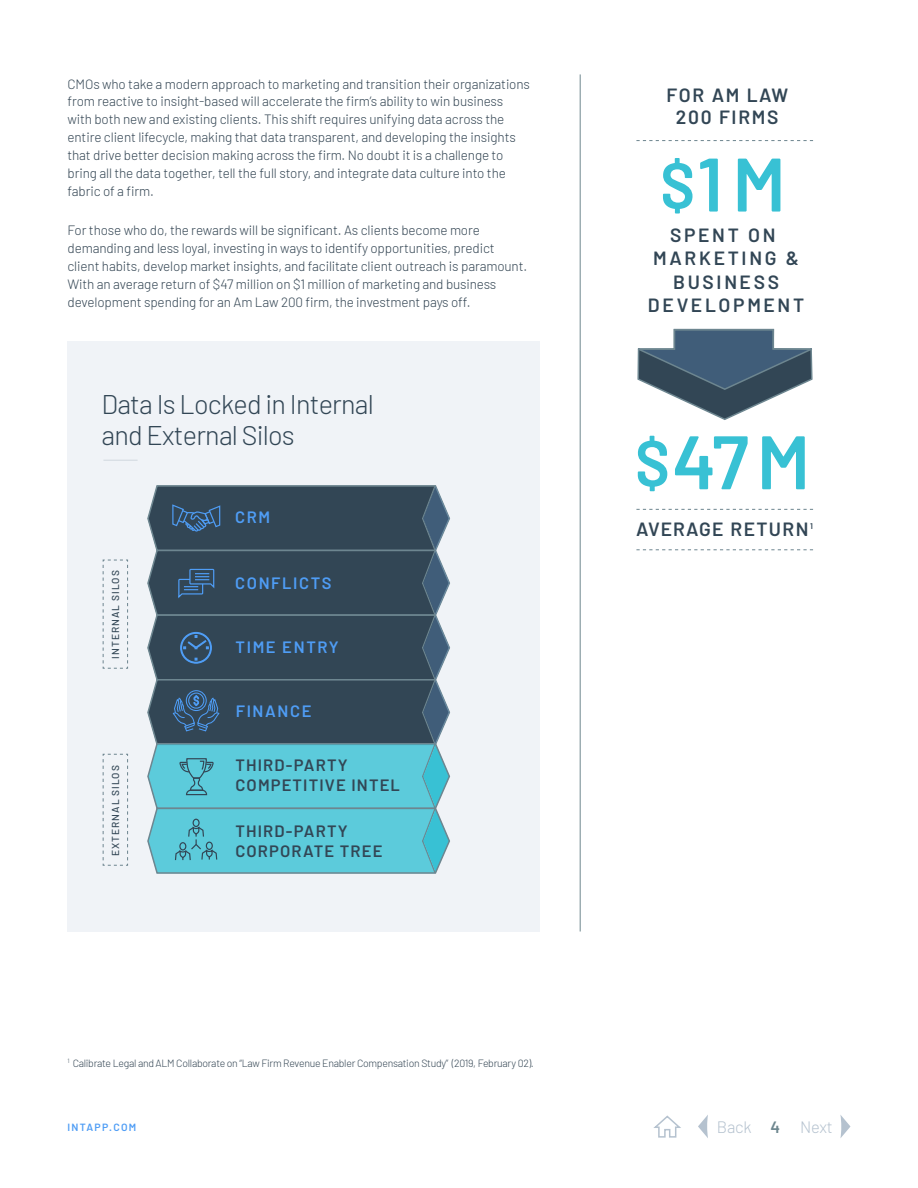
<style>
.page{position:relative;width:918px;height:1188px;background:#fff}
.page>*{position:absolute;margin:0;border:0;box-sizing:border-box;transform-origin:0 0}
.t1{font:600 75.6px "Barlow";color:#38c1d4}
.t2{font:300 27px/31.5px "Barlow";letter-spacing:-.03em;color:#324655}
.t3{font:600 19.2px/23.2px "Barlow";letter-spacing:.135em;color:#324655;text-align:center}
.t4{font:600 19.2px/21.6px "Barlow";letter-spacing:.09em;color:#324655;text-align:center}
.t5{font:600 19.2px "Barlow";letter-spacing:.06em;color:#324655}
.t6{font:600 16.5px/20.2px "Barlow";letter-spacing:.07em;color:#324655}
.t7{font:600 16.5px "Barlow";letter-spacing:.1em;color:#4f9df5}
.t8{font:300 16.5px "Barlow";letter-spacing:-.01em;color:#b5c2cf}
.t9{font:600 16.5px "Barlow";color:#6e878f}
.t10{font:300 13.5px/18px "Barlow";letter-spacing:-.01em;color:#334553}
.t11{font:300 10.5px "Barlow";letter-spacing:-.025em;color:#334553}
.t12{font:600 10.5px "Barlow";letter-spacing:.12em;color:#4f9df5}
.t13{font:500 10.2px "Barlow";letter-spacing:.1em;color:#324655}
.t14{font:600 8.25px "Barlow";color:#324655}
.s1{font-size:64.5px}
</style>
<div class="page">
<svg style="left:653px;top:1115px;width:28px;height:23px"></svg>
<svg style="left:698px;top:1115px;width:10px;height:23px"></svg>
<svg style="left:840px;top:1115px;width:10px;height:23px"></svg>
<div style="left:68px;top:341px;width:472px;height:591px;background:#f0f3f7"></div>
<hr style="left:580px;top:74px;width:1px;height:858px;background:#6e878f">
<svg style="left:637px;top:328px;width:176px;height:92px"></svg>
<svg style="left:636px;top:509px;width:177px;height:1px"></svg>
<svg style="left:636px;top:549px;width:177px;height:1px"></svg>
<svg style="left:636px;top:140px;width:178px;height:1px"></svg>
<hr style="left:103px;top:460px;width:35px;height:1px;background:#d0d8de">
<svg style="left:147px;top:485px;width:303px;height:389px"></svg>
<svg style="left:102px;top:559px;width:27px;height:110px"></svg>
<svg style="left:102px;top:753px;width:27px;height:113px"></svg>
<p class="t10" style="left:68px;top:74px;width:464px">CMOs who take a modern approach to marketing and transition their organizations from reactive to insight-based will accelerate the firm’s ability to win business with both new and existing clients. This shift requires unifying data across the entire client lifecycle, making that data transparent, and developing the insights that drive better decision making across the firm. No doubt it is a challenge to bring all the data together, tell the full story, and integrate data culture into the fabric of a firm.</p>
<p class="t10" style="left:68px;top:220px;width:461px">For those who do, the rewards will be significant. As clients become more demanding and less loyal, investing in ways to identify opportunities, predict client habits, develop market insights, and facilitate client outreach is paramount.<br>With an average return of $47 million on $1 million of marketing and business development spending for an Am Law 200 firm, the investment pays off.</p>
<h2 class="t2" style="left:102px;top:386px;width:274px">Data Is Locked in Internal and External Silos</h2>
<p class="t13" style="left:109px;top:659px;width:90px;rotate:-90deg">INTERNAL SILOS</p>
<p class="t13" style="left:109px;top:856px;width:92px;rotate:-90deg">EXTERNAL SILOS</p>
<p class="t7" style="left:235px;top:507px;width:37px">CRM</p>
<p class="t7" style="left:235px;top:573px;width:98px">CONFLICTS</p>
<p class="t7" style="left:236px;top:637px;width:105px">TIME ENTRY</p>
<p class="t7" style="left:236px;top:701px;width:77px">FINANCE</p>
<p class="t6" style="left:235px;top:755px;width:166px">THIRD-PARTY<br>COMPETITIVE INTEL</p>
<p class="t6" style="left:235px;top:820px;width:149px">THIRD-PARTY<br>CORPORATE TREE</p>
<p class="t11" style="left:68px;top:1055px;width:468px"><sup>1</sup> Calibrate Legal and ALM Collaborate on “Law Firm Revenue Enabler Compensation Study” (2019, February 02).</p>
<h3 class="t4" style="left:666px;top:84px;width:123px">FOR AM LAW<br>200 FIRMS</h3>
<h1 class="t1" style="left:660px;top:137px;width:128px"><span class="s1">$</span>1 M</h1>
<h3 class="t3" style="left:648px;top:223px;width:158px">SPENT ON<br>MARKETING &amp;<br>BUSINESS<br>DEVELOPMENT</h3>
<h1 class="t1" style="left:635px;top:415px;width:177px"><span class="s1">$</span>47M</h1>
<h3 class="t5" style="left:636px;top:518px;width:174px">AVERAGE RETURN</h3>
<p class="t14" style="left:810px;top:521px;width:4px">1</p>
<p class="t8" style="left:717px;top:1115px;width:36px">Back</p>
<p class="t8" style="left:800px;top:1115px;width:34px">Next</p>
<p class="t12" style="left:68px;top:1121px;width:70px">INTAPP.COM</p>
<p class="t9" style="left:770px;top:1117px;width:11px">4</p>
</div>
